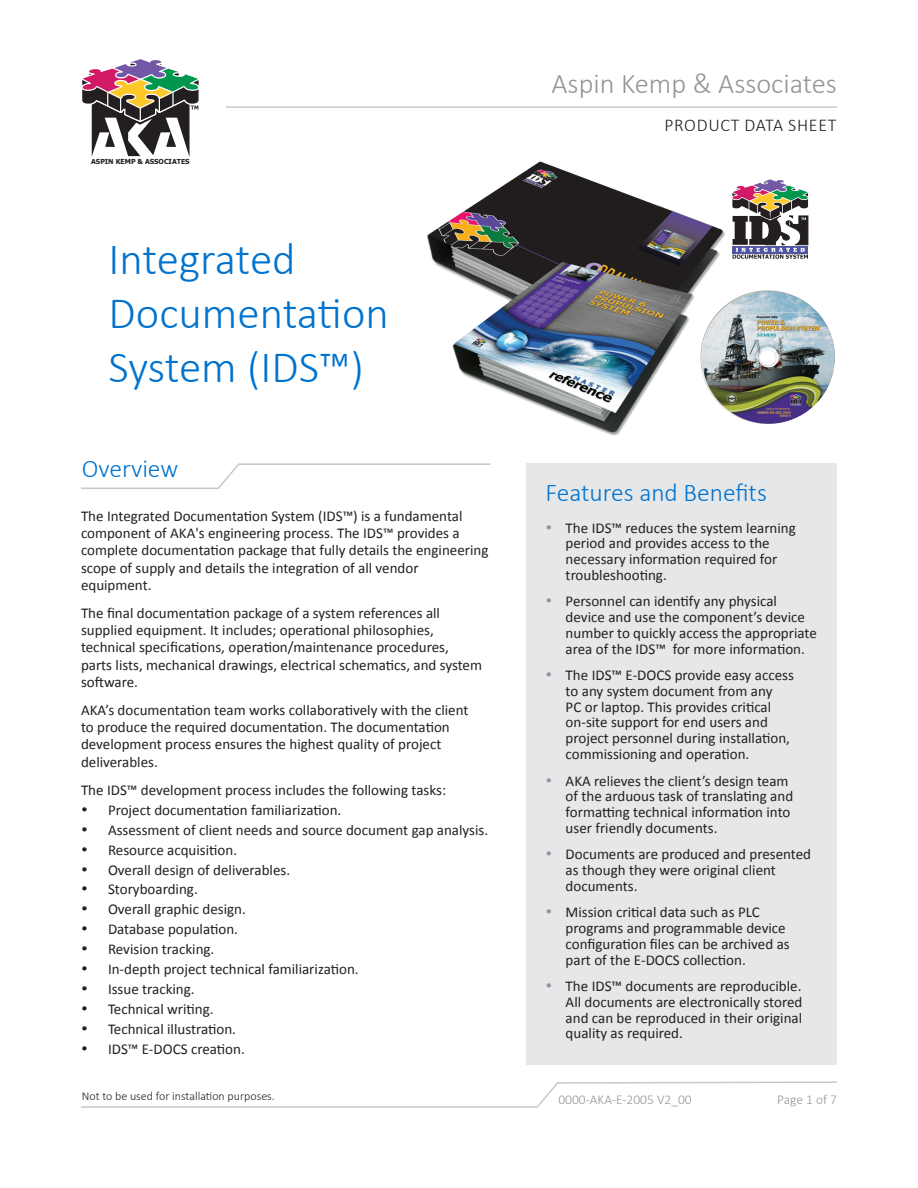
<style>
.page{position:relative;width:918px;height:1188px;background:#fff}
.page>*{position:absolute;margin:0;border:0;box-sizing:border-box;transform-origin:0 0}
.t1{font:300 45px/54px "Calibri";color:#0073ce}
.t2{font:300 28.5px "Calibri";color:#939598}
.Headers{font:300 25.5px "Calibri";color:#0073ce}
.t3{font:300 18px "Calibri";letter-spacing:.04em;color:#231f20}
.Bullet_List_2{font:15px/15.8px "Calibri";color:#231f20}
.Paragraph_Style_1{font:15px/17.2px "Calibri";color:#231f20}
.Bullet_List{font:15px "Calibri";color:#231f20}
.t4{font:300 13.5px "Calibri";color:#939598}
.t5{font:300 12px "Calibri";color:#231f20}
.t6{font:700 6.9px "Tahoma";color:#231f20}
.s1{color:#939598}
</style>
<div class="page">
<svg style="left:82px;top:59px;width:117px;height:97px"></svg>
<img style="left:427px;top:161px;width:298px;height:275px">
<img style="left:697px;top:288px;width:138px;height:140px">
<svg style="left:732px;top:179px;width:77px;height:80px"></svg>
<svg style="left:81px;top:1081px;width:756px;height:27px"></svg>
<hr style="left:226px;top:106px;width:611px;height:2px;background:#c7c8ca">
<div style="left:526px;top:463px;width:311px;height:602px;background:#e6e7e9"></div>
<svg style="left:81px;top:463px;width:410px;height:26px"></svg>
<p class="t6" style="left:91px;top:157px;width:100px">ASPIN KEMP &amp; ASSOCIATES</p>
<p class="t1" style="left:109px;top:230px;width:282px">Integrated<br>Documentation<br>System (IDS™)</p>
<p class="Headers" style="left:82px;top:453px;width:98px">Overview</p>
<p class="Paragraph_Style_1" style="left:81px;top:507px;width:409px">The Integrated Documentation System (IDS™) is a fundamental component of AKA's engineering process. The IDS™ provides a complete documentation package that fully details the engineering scope of supply and details the integration of all vendor equipment.</p>
<p class="Paragraph_Style_1" style="left:81px;top:604px;width:403px">The final documentation package of a system references all supplied equipment. It includes; operational philosophies, technical specifications, operation/maintenance procedures, parts lists, mechanical drawings, electrical schematics, and system software.</p>
<p class="Paragraph_Style_1" style="left:81px;top:701px;width:389px">AKA’s documentation team works collaboratively with the client to produce the required documentation. The documentation development process ensures the highest quality of project deliverables.</p>
<p class="Paragraph_Style_1" style="left:81px;top:781px;width:367px">The IDS™ development process includes the following tasks:</p>
<p class="Bullet_List" style="left:81px;top:800px;width:262px">• Project documentation familiarization.</p>
<p class="Bullet_List" style="left:81px;top:820px;width:409px">• Assessment of client needs and source document gap analysis.</p>
<p class="Bullet_List" style="left:81px;top:840px;width:158px">• Resource acquisition.</p>
<p class="Bullet_List" style="left:81px;top:860px;width:211px">• Overall design of deliverables.</p>
<p class="Bullet_List" style="left:81px;top:880px;width:118px">• Storyboarding.</p>
<p class="Bullet_List" style="left:81px;top:900px;width:166px">• Overall graphic design.</p>
<p class="Bullet_List" style="left:81px;top:920px;width:159px">• Database population.</p>
<p class="Bullet_List" style="left:81px;top:940px;width:135px">• Revision tracking.</p>
<p class="Bullet_List" style="left:81px;top:960px;width:279px">• In-depth project technical familiarization.</p>
<p class="Bullet_List" style="left:81px;top:980px;width:115px">• Issue tracking.</p>
<p class="Bullet_List" style="left:81px;top:1000px;width:134px">• Technical writing.</p>
<p class="Bullet_List" style="left:81px;top:1020px;width:157px">• Technical illustration.</p>
<p class="Bullet_List" style="left:81px;top:1040px;width:165px">• IDS™ E-DOCS creation.</p>
<p class="t2" style="left:552px;top:66px;width:287px">Aspin Kemp &amp; Associates</p>
<p class="t3" style="left:664px;top:113px;width:174px">PRODUCT DATA SHEET</p>
<p class="Headers" style="left:545px;top:476px;width:223px">Features and Benefits</p>
<p class="Bullet_List_2" style="left:566px;top:520px;width:232px;text-indent:-20px"><span class="s1">•</span> The IDS™ reduces the system learning period and provides access to the necessary information required for troubleshooting.</p>
<p class="Bullet_List_2" style="left:566px;top:594px;width:253px;text-indent:-20px"><span class="s1">•</span> Personnel can identify any physical device and use the component’s device number to quickly access the appropriate area of the IDS™ for more information.</p>
<p class="Bullet_List_2" style="left:566px;top:667px;width:230px;text-indent:-20px"><span class="s1">•</span> The IDS™ E-DOCS provide easy access to any system document from any<br>PC or laptop. This provides critical on-site support for end users and project personnel during installation, commissioning and operation.</p>
<p class="Bullet_List_2" style="left:566px;top:773px;width:229px;text-indent:-20px"><span class="s1">•</span> AKA relieves the client’s design team of the arduous task of translating and formatting technical information into user friendly documents.</p>
<p class="Bullet_List_2" style="left:566px;top:847px;width:247px;text-indent:-20px"><span class="s1">•</span> Documents are produced and presented as though they were original client documents.</p>
<p class="Bullet_List_2" style="left:566px;top:905px;width:226px;text-indent:-20px"><span class="s1">•</span> Mission critical data such as PLC programs and programmable device configuration files can be archived as part of the E-DOCS collection.</p>
<p class="Bullet_List_2" style="left:566px;top:978px;width:238px;text-align:justify;text-indent:-20px"><span class="s1">•</span> The IDS™ documents are reproducible.<br>All documents are electronically stored and can be reproduced in their original quality as required.</p>
<p class="t5" style="left:82px;top:1089px;width:195px">Not to be used for installation purposes.</p>
<p class="t4" style="left:558px;top:1091px;width:135px">0000-AKA-E-2005 V2_00</p>
<p class="t4" style="left:777px;top:1091px;width:61px">Page 1 of 7</p>
</div>
